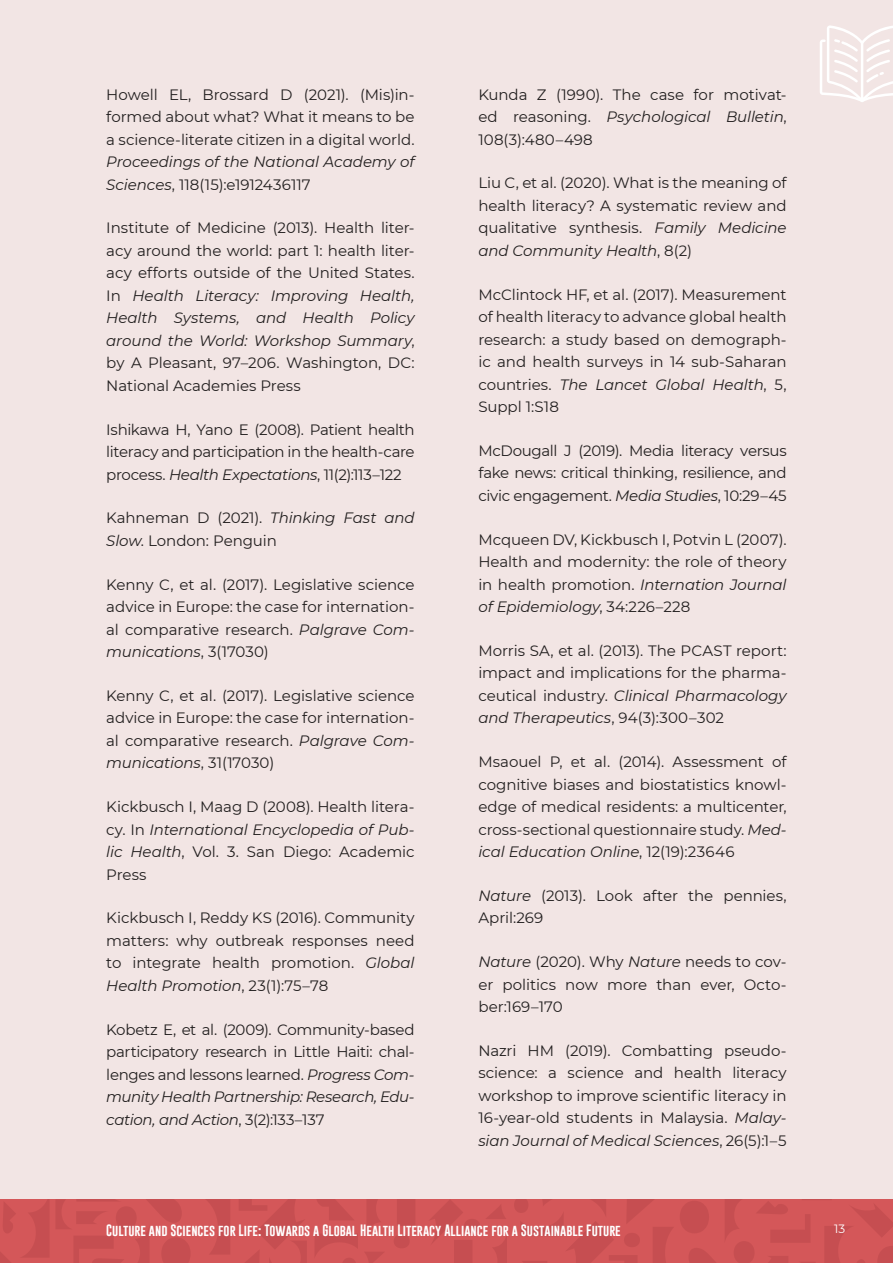
<style>
.page{position:relative;width:893px;height:1263px;background:#f2e5e4}
.page>*{position:absolute;margin:0;border:0;box-sizing:border-box;transform-origin:0 0}
.t1{font:15px/22.5px "Montserrat";letter-spacing:-.005em;color:#221f1f;text-align:justify}
.t2{font:italic 15px/22.5px "Montserrat";letter-spacing:-.005em;color:#221f1f}
.t3{font:12px "Gobold";color:#fff}
.t4{font:12px "Montserrat";color:#fff}
.s1{font-style:normal}
.s2{font-style:italic}
</style>
<div class="page">
<svg style="left:820px;top:25px;width:73px;height:77px"></svg>
<div style="left:0;top:1199px;width:893px;height:64px;background:#d45759"></div>
<svg style="left:514px;top:1199px;width:379px;height:64px"></svg>
<svg style="left:430px;top:1200px;width:77px;height:63px"></svg>
<svg style="left:0;top:1199px;width:415px;height:64px"></svg>
<p class="t1" style="left:106px;top:83px;width:310px">Howell EL, Brossard D (2021). (Mis)in&shy;formed about what? What it means to be a science-literate citizen in a digital world.</p>
<p class="t2" style="left:106px;top:150px;width:310px">Proceedings of the National Academy of<br>Sciences<span class="s1">, 118(15):e1912436117</span></p>
<p class="t1" style="left:106px;top:217px;width:310px">Institute of Medicine (2013). Health liter&shy;acy around the world: part 1: health liter&shy;acy efforts outside of the United States.<br>In <span class="s2">Health Literacy: Improving Health, Health Systems, and Health Policy around the World: Workshop Summary</span>, by A Pleasant, 97–206. Washington, DC:<br>National Academies Press</p>
<p class="t1" style="left:106px;top:418px;width:310px">Ishikawa H, Yano E (2008). Patient health literacy and participation in the health-care process. <span class="s2">Health Expectations</span>, 11(2):113–122</p>
<p class="t1" style="left:106px;top:507px;width:310px">Kahneman D (2021). <span class="s2">Thinking Fast and<br>Slow</span>. London: Penguin</p>
<p class="t1" style="left:106px;top:573px;width:310px">Kenny C, et al. (2017). Legislative science advice in Europe: the case for internation&shy;al comparative research. <span class="s2">Palgrave Com&shy;munications</span>, 3(17030)</p>
<p class="t1" style="left:106px;top:685px;width:310px">Kenny C, et al. (2017). Legislative science advice in Europe: the case for internation&shy;al comparative research. <span class="s2">Palgrave Com&shy;munications</span>, 31(17030)</p>
<p class="t1" style="left:106px;top:796px;width:310px">Kickbusch I, Maag D (2008). Health litera&shy;cy. In <span class="s2">International Encyclopedia of Pub&shy;lic Health</span>, Vol. 3. San Diego: Academic Press</p>
<p class="t1" style="left:106px;top:907px;width:310px">Kickbusch I, Reddy KS (2016). Community matters: why outbreak responses need to integrate health promotion. <span class="s2">Global Health Promotion</span>, 23(1):75–78</p>
<p class="t1" style="left:106px;top:1018px;width:310px">Kobetz E, et al. (2009). Community-based participatory research in Little Haiti: chal&shy;lenges and lessons learned. <span class="s2">Progress Com&shy;munity Health Partnership: Research, Edu&shy;cation, and Action</span>, 3(2):133–137</p>
<p class="t1" style="left:478px;top:83px;width:310px">Kunda Z (1990). The case for motivat&shy;ed reasoning. <span class="s2">Psychological Bulletin</span>, 108(3):480–498</p>
<p class="t1" style="left:478px;top:172px;width:310px">Liu C, et al. (2020). What is the meaning of health literacy? A systematic review and qualitative synthesis. <span class="s2">Family Medicine and Community Health</span>, 8(2)</p>
<p class="t1" style="left:478px;top:283px;width:310px">McClintock HF, et al. (2017). Measurement of health literacy to advance global health research: a study based on demograph&shy;ic and health surveys in 14 sub-Saharan countries. <span class="s2">The Lancet Global Health</span>, 5, Suppl 1:S18</p>
<p class="t1" style="left:478px;top:440px;width:310px">McDougall J (2019). Media literacy versus fake news: critical thinking, resilience, and civic engagement. <span class="s2">Media Studies</span>, 10:29–45</p>
<p class="t1" style="left:478px;top:527px;width:310px">Mcqueen DV, Kickbusch I, Potvin L (2007).<br>Health and modernity: the role of theory in health promotion. <span class="s2">Internation Journal of Epidemiology</span>, 34:226–228</p>
<p class="t1" style="left:478px;top:640px;width:310px">Morris SA, et al. (2013). The PCAST report: impact and implications for the pharma&shy;ceutical industry. <span class="s2">Clinical Pharmacology and Therapeutics</span>, 94(3):300–302</p>
<p class="t1" style="left:478px;top:751px;width:310px">Msaouel P, et al. (2014). Assessment of cognitive biases and biostatistics knowl&shy;edge of medical residents: a multicenter, cross-sectional questionnaire study. <span class="s2">Med&shy;ical Education Online</span>, 12(19):23646</p>
<p class="t1" style="left:478px;top:885px;width:310px"><span class="s2">Nature</span> (2013). Look after the pennies,<br>April:269</p>
<p class="t1" style="left:478px;top:951px;width:310px"><span class="s2">Nature</span> (2020). Why <span class="s2">Nature</span> needs to cov&shy;er politics now more than ever, Octo&shy;ber:169–170</p>
<p class="t1" style="left:478px;top:1040px;width:310px">Nazri HM (2019). Combatting pseudo&shy;science: a science and health literacy workshop to improve scientific literacy in 16-year-old students in Malaysia. <span class="s2">Malay&shy;sian Journal of Medical Sciences</span>, 26(5):1–5</p>
<p class="t3" style="left:106px;top:1225px;width:516px">Culture and Sciences for Life: Towards a Global Health Literacy Alliance for a Sustainable Future</p>
<p class="t4" style="left:834px;top:1223px;width:13px">13</p>
</div>
